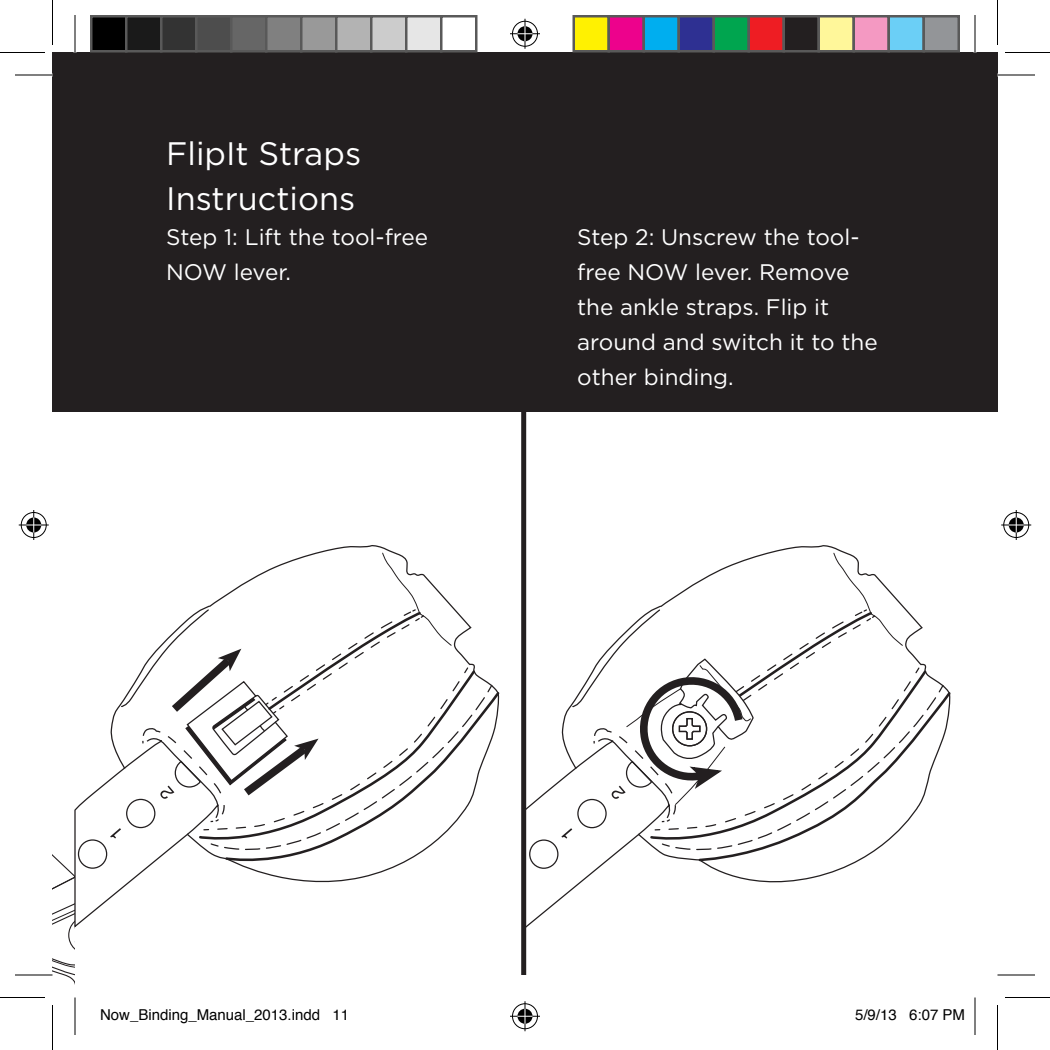
<style>
.page{position:relative;width:1050px;height:1050px;background:#fff}
.page>*{position:absolute;margin:0;border:0;box-sizing:border-box;transform-origin:0 0}
.t1{font:32.5px/45px "Gotham HTF";color:#fff}
.t2{font:22.5px/35px "Gotham HTF";color:#fff}
.t3{font:15px "Helvetica";color:#000}
</style>
<div class="page">
<div style="left:52px;top:52px;width:23px;height:360px;background:#231f20"></div>
<div style="left:521px;top:63px;width:5px;height:912px;background:#231f20"></div>
<svg style="left:526px;top:543px;width:321px;height:388px"></svg>
<svg style="left:528px;top:553px;width:411px;height:317px"></svg>
<div style="left:75px;top:52px;width:923px;height:360px;background:#231f20"></div>
<svg style="left:52px;top:552px;width:436px;height:433px"></svg>
<svg style="left:15px;top:74px;width:37px;height:1px"></svg>
<svg style="left:998px;top:74px;width:37px;height:1px"></svg>
<svg style="left:15px;top:974px;width:37px;height:1px"></svg>
<svg style="left:998px;top:974px;width:37px;height:1px"></svg>
<svg style="left:74px;top:15px;width:1px;height:37px"></svg>
<svg style="left:74px;top:998px;width:1px;height:37px"></svg>
<svg style="left:974px;top:15px;width:1px;height:37px"></svg>
<svg style="left:974px;top:998px;width:1px;height:37px"></svg>
<hr style="left:15px;top:75px;width:37px;height:1px;background:#000">
<hr style="left:998px;top:75px;width:37px;height:1px;background:#000">
<hr style="left:15px;top:975px;width:37px;height:1px;background:#000">
<hr style="left:998px;top:975px;width:37px;height:1px;background:#000">
<hr style="left:75px;top:15px;width:1px;height:37px;background:#000">
<hr style="left:75px;top:998px;width:1px;height:37px;background:#000">
<hr style="left:975px;top:15px;width:1px;height:37px;background:#000">
<hr style="left:975px;top:998px;width:1px;height:37px;background:#000">
<hr style="left:0;top:52px;width:45px;height:1px;background:#000">
<hr style="left:1005px;top:52px;width:45px;height:1px;background:#000">
<hr style="left:0;top:997px;width:45px;height:1px;background:#000">
<hr style="left:1005px;top:997px;width:45px;height:1px;background:#000">
<hr style="left:52px;top:0;width:1px;height:45px;background:#000">
<hr style="left:52px;top:1005px;width:1px;height:45px;background:#000">
<hr style="left:997px;top:0;width:1px;height:45px;background:#000">
<hr style="left:997px;top:1005px;width:1px;height:45px;background:#000">
<div style="left:511px;top:20px;width:28px;height:28px;border:3px solid #fff;border-radius:50%"></div>
<hr style="left:510px;top:32px;width:30px;height:3px;background:#fff">
<svg style="left:523px;top:19px;width:4px;height:30px"></svg>
<div style="left:516px;top:25px;width:18px;height:18px;border:3px solid #fff;border-radius:50%"></div>
<div style="left:512px;top:21px;width:26px;height:26px;border:1px solid #000;border-radius:50%"></div>
<hr style="left:510px;top:33px;width:30px;height:1px;background:#000">
<hr style="left:525px;top:19px;width:1px;height:30px;background:#000">
<svg style="left:518px;top:26px;width:14px;height:15px"></svg>
<div style="left:511px;top:1002px;width:28px;height:28px;border:3px solid #fff;border-radius:50%"></div>
<hr style="left:510px;top:1015px;width:30px;height:3px;background:#fff">
<svg style="left:523px;top:1001px;width:4px;height:30px"></svg>
<div style="left:516px;top:1007px;width:18px;height:18px;border:3px solid #fff;border-radius:50%"></div>
<div style="left:512px;top:1003px;width:26px;height:26px;border:1px solid #000;border-radius:50%"></div>
<hr style="left:510px;top:1016px;width:30px;height:1px;background:#000">
<hr style="left:525px;top:1001px;width:1px;height:30px;background:#000">
<svg style="left:518px;top:1009px;width:14px;height:15px"></svg>
<div style="left:20px;top:511px;width:28px;height:28px;border:3px solid #fff;border-radius:50%"></div>
<svg style="left:19px;top:523px;width:30px;height:4px"></svg>
<hr style="left:32px;top:510px;width:3px;height:30px;background:#fff">
<div style="left:25px;top:516px;width:18px;height:18px;border:3px solid #fff;border-radius:50%"></div>
<div style="left:21px;top:512px;width:26px;height:26px;border:1px solid #000;border-radius:50%"></div>
<hr style="left:19px;top:525px;width:30px;height:1px;background:#000">
<hr style="left:33px;top:510px;width:1px;height:30px;background:#000">
<svg style="left:26px;top:518px;width:15px;height:14px"></svg>
<div style="left:1002px;top:511px;width:28px;height:28px;border:3px solid #fff;border-radius:50%"></div>
<svg style="left:1001px;top:523px;width:30px;height:4px"></svg>
<hr style="left:1015px;top:510px;width:3px;height:30px;background:#fff">
<div style="left:1007px;top:516px;width:18px;height:18px;border:3px solid #fff;border-radius:50%"></div>
<div style="left:1003px;top:512px;width:26px;height:26px;border:1px solid #000;border-radius:50%"></div>
<hr style="left:1001px;top:525px;width:30px;height:1px;background:#000">
<hr style="left:1016px;top:510px;width:1px;height:30px;background:#000">
<svg style="left:1009px;top:518px;width:15px;height:14px"></svg>
<div style="left:91px;top:16px;width:35px;height:35px;background:#000"></div>
<div style="left:90px;top:15px;width:38px;height:37px;border:2px solid #595959"></div>
<div style="left:126px;top:16px;width:35px;height:35px;background:#1a1a1a"></div>
<div style="left:125px;top:15px;width:37px;height:37px;border:2px solid #595959"></div>
<div style="left:161px;top:16px;width:35px;height:35px;background:#333"></div>
<div style="left:160px;top:15px;width:38px;height:37px;border:2px solid #595959"></div>
<div style="left:196px;top:16px;width:35px;height:35px;background:#4d4d4d"></div>
<div style="left:195px;top:15px;width:37px;height:37px;border:2px solid #595959"></div>
<div style="left:231px;top:16px;width:35px;height:35px;background:#666"></div>
<div style="left:230px;top:15px;width:38px;height:37px;border:2px solid #595959"></div>
<div style="left:266px;top:16px;width:35px;height:35px;background:#808080"></div>
<div style="left:265px;top:15px;width:37px;height:37px;border:2px solid #595959"></div>
<div style="left:301px;top:16px;width:35px;height:35px;background:#999"></div>
<div style="left:300px;top:15px;width:38px;height:37px;border:2px solid #595959"></div>
<div style="left:336px;top:16px;width:35px;height:35px;background:#b3b3b3"></div>
<div style="left:335px;top:15px;width:37px;height:37px;border:2px solid #595959"></div>
<div style="left:371px;top:16px;width:35px;height:35px;background:#ccc"></div>
<div style="left:370px;top:15px;width:38px;height:37px;border:2px solid #595959"></div>
<div style="left:406px;top:16px;width:35px;height:35px;background:#e6e6e6"></div>
<div style="left:405px;top:15px;width:37px;height:37px;border:2px solid #595959"></div>
<div style="left:440px;top:15px;width:38px;height:37px;border:2px solid #595959"></div>
<div style="left:574px;top:16px;width:35px;height:35px;background:#fff101"></div>
<div style="left:572px;top:15px;width:38px;height:37px;border:2px solid #595959"></div>
<div style="left:609px;top:16px;width:35px;height:35px;background:#ed028c"></div>
<div style="left:608px;top:15px;width:37px;height:37px;border:2px solid #595959"></div>
<div style="left:644px;top:16px;width:35px;height:35px;background:#00aeef"></div>
<div style="left:642px;top:15px;width:38px;height:37px;border:2px solid #595959"></div>
<div style="left:679px;top:16px;width:35px;height:35px;background:#2e3092"></div>
<div style="left:678px;top:15px;width:37px;height:37px;border:2px solid #595959"></div>
<div style="left:714px;top:16px;width:35px;height:35px;background:#00a54f"></div>
<div style="left:712px;top:15px;width:38px;height:37px;border:2px solid #595959"></div>
<div style="left:749px;top:16px;width:35px;height:35px;background:#ee1d23"></div>
<div style="left:748px;top:15px;width:37px;height:37px;border:2px solid #595959"></div>
<div style="left:784px;top:16px;width:35px;height:35px;background:#231f20"></div>
<div style="left:782px;top:15px;width:38px;height:37px;border:2px solid #595959"></div>
<div style="left:819px;top:16px;width:35px;height:35px;background:#fff79a"></div>
<div style="left:818px;top:15px;width:37px;height:37px;border:2px solid #595959"></div>
<div style="left:854px;top:16px;width:35px;height:35px;background:#f499c2"></div>
<div style="left:852px;top:15px;width:38px;height:37px;border:2px solid #595959"></div>
<div style="left:889px;top:16px;width:35px;height:35px;background:#6bcff6"></div>
<div style="left:888px;top:15px;width:37px;height:37px;border:2px solid #595959"></div>
<div style="left:924px;top:16px;width:35px;height:35px;background:#939598"></div>
<div style="left:922px;top:15px;width:38px;height:37px;border:2px solid #595959"></div>
<h1 class="t1" style="left:166px;top:130px;width:197px">FlipIt Straps<br>Instructions</h1>
<p class="t2" style="left:166px;top:219px;width:263px">Step 1: Lift the tool-free<br>NOW lever.</p>
<p class="t2" style="left:577px;top:219px;width:302px">Step 2: Unscrew the tool&shy;free NOW lever. Remove the ankle straps. Flip it around and switch it to the other binding.</p>
<p class="t3" style="left:100px;top:1003px;width:251px">Now_Binding_Manual_2013.indd 11</p>
<p class="t3" style="left:855px;top:1003px;width:112px">5/9/13 6:07 PM</p>
</div>
